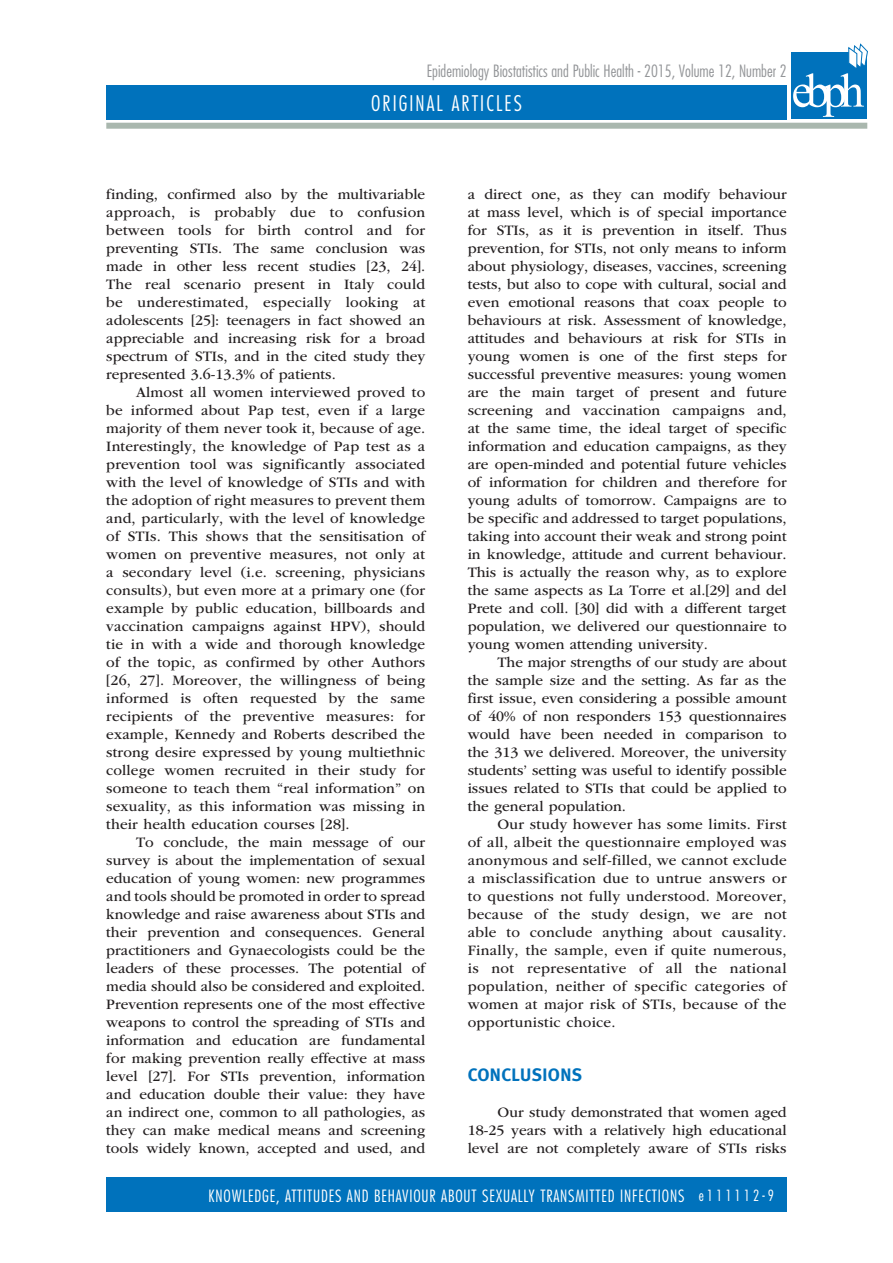
<style>
.page{position:relative;width:893px;height:1263px;background:#fff}
.page>*{position:absolute;margin:0;border:0;box-sizing:border-box;transform-origin:0 0}
.t1{font:300 condensed 21px "Futura Std";letter-spacing:.1em;color:#fff}
.t2{font:700 18px "Meta Plus";color:#0072bc}
.t3{font:300 condensed 16.5px "Futura Std";letter-spacing:.05em;color:#fff}
.t4{font:300 condensed 16.5px "Futura Std";color:#939598}
.t5{font:15px/18px "ITC Garamond Std";color:#231f20;text-align:justify}
.t6{font:300 condensed 15px "Futura Std";letter-spacing:.2em;color:#fff}
</style>
<div class="page">
<div style="left:106px;top:85px;width:681px;height:34px;background:#0072bc"></div>
<div style="left:106px;top:1178px;width:681px;height:34px;background:#0072bc"></div>
<div style="left:106px;top:123px;width:761px;height:6px;background:#a9b7ae"></div>
<div style="left:791px;top:52px;width:76px;height:67px;background:#0072bc"></div>
<svg style="left:793px;top:43px;width:75px;height:74px"></svg>
<p class="t4" style="left:427px;top:62px;width:361px">EPIDEMIOLOGY BIOSTATISTICS AND PUBLIC HEALTH - 2015, VOLUME 12, NUMBER 2</p>
<h1 class="t1" style="left:371px;top:91px;width:152px">ORIGINAL ARTICLES</h1>
<p class="t5" style="left:106px;top:185px;width:321px">finding, confirmed also by the multivariable approach, is probably due to confusion between tools for birth control and for preventing STIs. The same conclusion was made in other less recent studies [23, 24].<br>The real scenario present in Italy could be underestimated, especially looking at adolescents [25]: teenagers in fact showed an appreciable and increasing risk for a broad spectrum of STIs, and in the cited study they represented 3.6-13.3% of patients.</p>
<p class="t5" style="left:106px;top:383px;width:320px;text-indent:30px">Almost all women interviewed proved to be informed about Pap test, even if a large majority of them never took it, because of age.<br>Interestingly, the knowledge of Pap test as a prevention tool was significantly associated with the level of knowledge of STIs and with the adoption of right measures to prevent them and, particularly, with the level of knowledge of STIs. This shows that the sensitisation of women on preventive measures, not only at a secondary level (i.e. screening, physicians consults), but even more at a primary one (for example by public education, billboards and vaccination campaigns against HPV), should tie in with a wide and thorough knowledge of the topic, as confirmed by other Authors [26, 27]. Moreover, the willingness of being informed is often requested by the same recipients of the preventive measures: for example, Kennedy and Roberts described the strong desire expressed by young multiethnic college women recruited in their study for someone to teach them “real information” on sexuality, as this information was missing in their health education courses [28].</p>
<p class="t5" style="left:106px;top:833px;width:320px;text-indent:30px">To conclude, the main message of our survey is about the implementation of sexual education of young women: new programmes and tools should be promoted in order to spread knowledge and raise awareness about STIs and their prevention and consequences. General practitioners and Gynaecologists could be the leaders of these processes. The potential of media should also be considered and exploited.<br>Prevention represents one of the most effective weapons to control the spreading of STIs and information and education are fundamental for making prevention really effective at mass level [27]. For STIs prevention, information and education double their value: they have an indirect one, common to all pathologies, as they can make medical means and screening tools widely known, accepted and used, and</p>
<p class="t5" style="left:468px;top:185px;width:320px">a direct one, as they can modify behaviour at mass level, which is of special importance for STIs, as it is prevention in itself. Thus prevention, for STIs, not only means to inform about physiology, diseases, vaccines, screening tests, but also to cope with cultural, social and even emotional reasons that coax people to behaviours at risk. Assessment of knowledge, attitudes and behaviours at risk for STIs in young women is one of the first steps for successful preventive measures: young women are the main target of present and future screening and vaccination campaigns and, at the same time, the ideal target of specific information and education campaigns, as they are open-minded and potential future vehicles of information for children and therefore for young adults of tomorrow. Campaigns are to be specific and addressed to target populations, taking into account their weak and strong point in knowledge, attitude and current behaviour.<br>This is actually the reason why, as to explore the same aspects as La Torre et al.[29] and del Prete and coll. [30] did with a different target population, we delivered our questionnaire to young women attending university.</p>
<p class="t5" style="left:468px;top:653px;width:320px;text-indent:30px">The major strengths of our study are about the sample size and the setting. As far as the first issue, even considering a possible amount of 40% of non responders 153 questionnaires would have been needed in comparison to the 313 we delivered. Moreover, the university students’ setting was useful to identify possible issues related to STIs that could be applied to the general population.</p>
<p class="t5" style="left:468px;top:815px;width:320px;text-indent:30px">Our study however has some limits. First of all, albeit the questionnaire employed was anonymous and self-filled, we cannot exclude a misclassification due to untrue answers or to questions not fully understood. Moreover, because of the study design, we are not able to conclude anything about causality.<br>Finally, the sample, even if quite numerous, is not representative of all the national population, neither of specific categories of women at major risk of STIs, because of the opportunistic choice.</p>
<p class="t2" style="left:468px;top:1064px;width:12px">CONCLU</p>
<p class="t2" style="left:532px;top:1064px;width:52px">SIONS</p>
<p class="t5" style="left:468px;top:1103px;width:320px;text-indent:30px">Our study demonstrated that women aged 18-25 years with a relatively high educational level are not completely aware of STIs risks</p>
<p class="t6" style="left:699px;top:1187px;width:77px">E111112-9</p>
<p class="t3" style="left:209px;top:1186px;width:83px">KNOWLEDGE, ATTIT</p>
<p class="t3" style="left:313px;top:1186px;width:69px">UDES AND BEHAVIO</p>
<p class="t3" style="left:422px;top:1186px;width:133px">UR ABOUT SEXUALLY TRANS</p>
<p class="t3" style="left:576px;top:1186px;width:71px">MITTED INFECTIONS</p>
</div>
